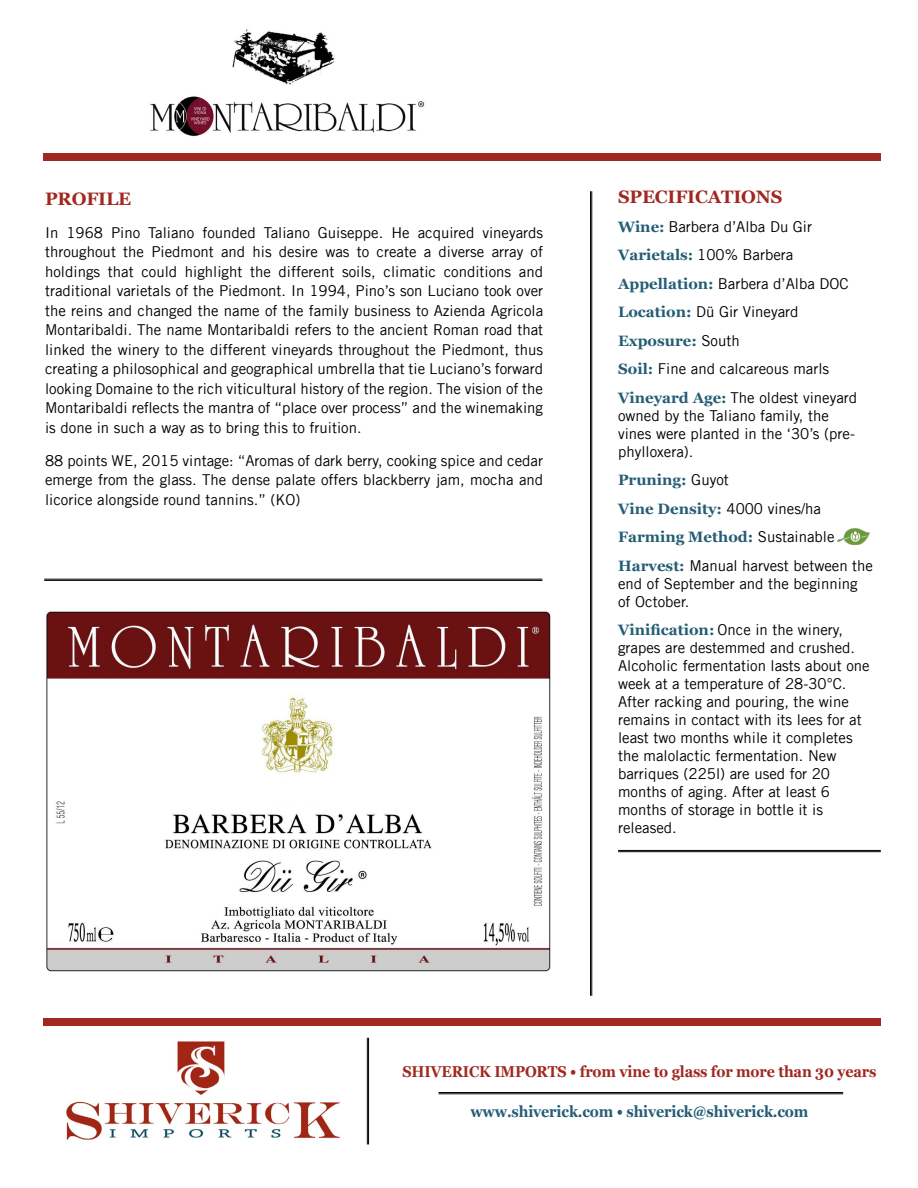
<style>
.page{position:relative;width:918px;height:1188px;background:#fff}
.page>*{position:absolute;margin:0;border:0;box-sizing:border-box;transform-origin:0 0}
.t1{font:700 18px "Georgia";letter-spacing:-.01em;color:#a12821}
.t2{font:700 15.75px "Georgia";letter-spacing:-.01em;color:#a12821;scale:.91 1}
.t3{font:700 15.75px "Georgia";letter-spacing:-.01em;color:#255d75;scale:.91 1}
.t4{font:15px/18px "Trade Gothic LT";color:#000}
.t5{font:700 15px/28.5px "Georgia";color:#255d75}
.s1{font-family:"Georgia";font-weight:700;color:#255d75}
.s2{font-family:"Trade Gothic LT";font-weight:400;color:#000}
</style>
<div class="page">
<hr style="left:618px;top:850px;width:263px;height:1px;background:#000">
<hr style="left:618px;top:851px;width:263px;height:1px;background:#000">
<img style="left:150px;top:29px;width:275px;height:108px">
<img style="left:45px;top:611px;width:505px;height:361px">
<hr style="left:439px;top:1092px;width:404px;height:1px;background:#000">
<hr style="left:439px;top:1094px;width:404px;height:1px;background:#000">
<img style="left:837px;top:529px;width:32px;height:15px">
<div style="left:44px;top:153px;width:837px;height:7px;background:#a12821"></div>
<hr style="left:44px;top:579px;width:498px;height:1px;background:#000">
<hr style="left:44px;top:580px;width:498px;height:1px;background:#000">
<div style="left:44px;top:1018px;width:837px;height:7px;background:#a12821"></div>
<img style="left:66px;top:1041px;width:274px;height:99px">
<hr style="left:590px;top:191px;width:1px;height:805px;background:#000">
<hr style="left:592px;top:191px;width:1px;height:805px;background:#000">
<hr style="left:367px;top:1038px;width:1px;height:106px;background:#000">
<hr style="left:368px;top:1038px;width:1px;height:106px;background:#000">
<p class="t1" style="left:45px;top:185px;width:88px">PROFILE</p>
<p class="t4" style="left:45px;top:223px;width:500px;line-height:19.5px;text-align:justify">In 1968 Pino Taliano founded Taliano Guiseppe. He acquired vineyards throughout the Piedmont and his desire was to create a diverse array of holdings that could highlight the different soils, climatic conditions and traditional varietals of the Piedmont. In 1994, Pino’s son Luciano took over the reins and changed the name of the family business to Azienda Agricola Montaribaldi. The name Montaribaldi refers to the ancient Roman road that linked the winery to the different vineyards throughout the Piedmont, thus creating a philosophical and geographical umbrella that tie Luciano’s forward looking Domaine to the rich viticultural history of the region. The vision of the Montaribaldi reflects the mantra of “place over process” and the winemaking is done in such a way as to bring this to fruition.</p>
<p class="t4" style="left:45px;top:451px;width:500px;line-height:19.5px;text-align:justify">88 points WE, 2015 vintage: “Aromas of dark berry, cooking spice and cedar emerge from the glass. The dense palate offers blackberry jam, mocha and licorice alongside round tannins.” (KO)</p>
<p class="t1" style="left:618px;top:184px;width:166px">SPECIFICATIONS</p>
<p class="t4" style="left:618px;top:212px;width:232px;line-height:28.5px"><span class="s1">Wine:</span> Barbera d’Alba Du Gir<br><span class="s1">Varietals:</span> 100% Barbera<br><span class="s1">Appellation:</span> Barbera d’Alba DOC<br><span class="s1">Location:</span> Dü Gir Vineyard</p>
<p class="t5" style="left:618px;top:326px;width:123px">Exposure: <span class="s2">South</span></p>
<p class="t4" style="left:618px;top:355px;width:241px;line-height:28.5px"><span class="s1">Soil:</span> Fine and calcareous marls<br><span class="s1">Vineyard Age:</span> The oldest vineyard</p>
<p class="t4" style="left:618px;top:406px;width:238px">owned by the Taliano family, the vines were planted in the ‘30’s (pre&shy;phylloxera).</p>
<p class="t5" style="left:618px;top:465px;width:218px">Pruning: <span class="s2">Guyot<br></span>Vine Density: <span class="s2">4000 vines/ha<br></span>Farming Method: <span class="s2">Sustainable</span></p>
<p class="t4" style="left:618px;top:556px;width:256px"><span class="s1">Harvest:</span> Manual harvest between the end of September and the beginning of October.</p>
<p class="t4" style="left:618px;top:621px;width:253px"><span class="s1">Vinification:</span> Once in the winery, grapes are destemmed and crushed.<br>Alcoholic fermentation lasts about one week at a temperature of 28-30°C.<br>After racking and pouring, the wine remains in contact with its lees for at least two months while it completes the malolactic fermentation. New barriques (225l) are used for 20 months of aging. After at least 6 months of storage in bottle it is released.</p>
<p class="t2" style="left:402px;top:1060px;width:523px">SHIVERICK IMPORTS • from vine to glass for more than 30 years</p>
<p class="t3" style="left:470px;top:1100px;width:373px">www.shiverick.com • shiverick@shiverick.com</p>
</div>
